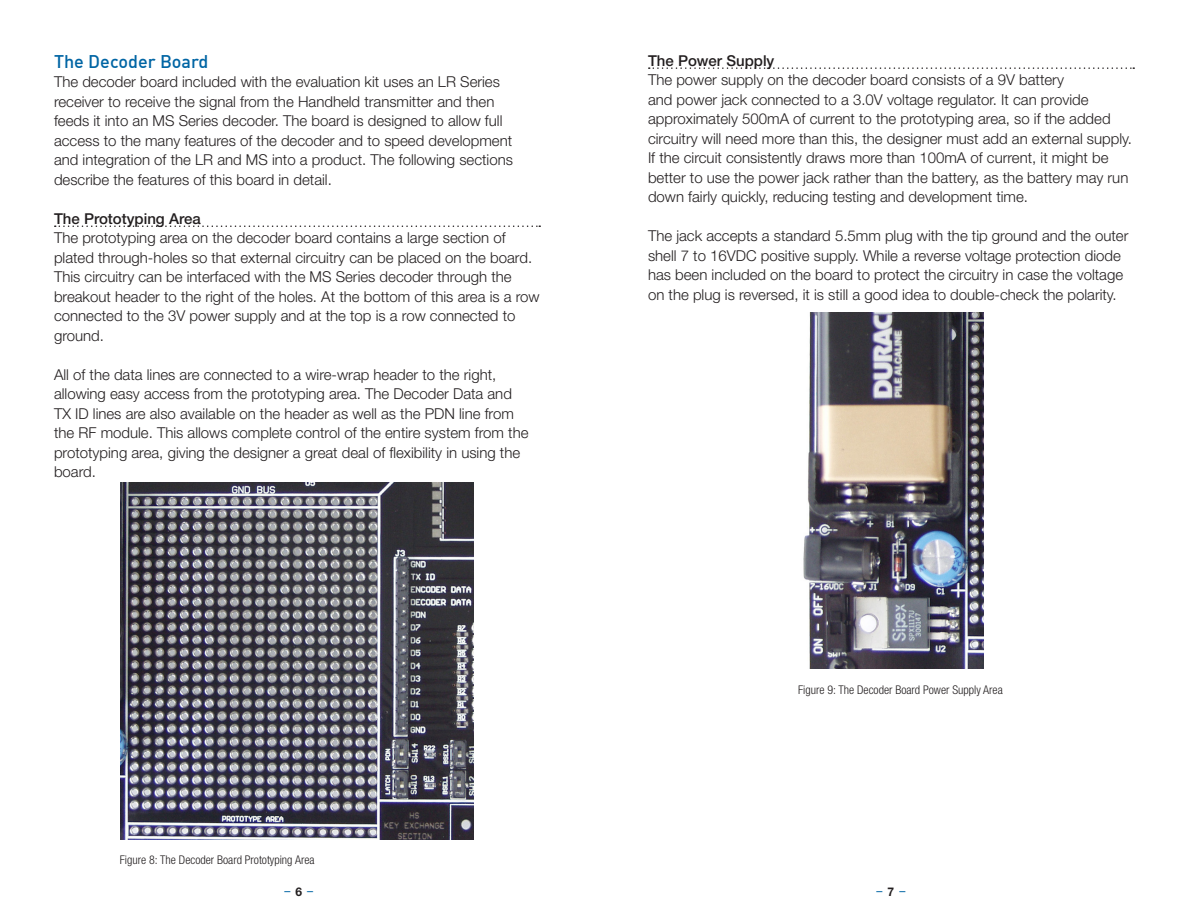
<style>
.page{position:relative;width:1188px;height:918px;background:#fff}
.page>*{position:absolute;margin:0;border:0;box-sizing:border-box;transform-origin:0 0}
.t1{font:500 18px "DIN Offc";color:#0065a4}
.t2{font:300 15px/19.5px "Helvetica Neue";color:#231f20}
.t3{font:500 15px "Helvetica Neue";color:#231f20}
.t4{font:300 condensed 12px "Helvetica Neue";color:#231f20}
.t5{font:12px "Helvetica Neue";color:#0065a4}
.s1{font-weight:700;color:#231f20}
</style>
<div class="page">
<svg style="left:649px;top:67px;width:485px;height:2px"></svg>
<img style="left:803px;top:312px;width:180px;height:357px">
<svg style="left:55px;top:225px;width:485px;height:2px"></svg>
<img style="left:121px;top:483px;width:352px;height:356px">
<p class="t1" style="left:54px;top:50px;width:156px">The Decoder Board</p>
<p class="t2" style="left:54px;top:72px;width:461px">The decoder board included with the evaluation kit uses an LR Series receiver to receive the signal from the Handheld transmitter and then feeds it into an MS Series decoder. The board is designed to allow full access to the many features of the decoder and to speed development and integration of the LR and MS into a product. The following sections describe the features of this board in detail.</p>
<p class="t3" style="left:54px;top:209px;width:148px">The Prototyping Area</p>
<p class="t2" style="left:54px;top:228px;width:487px">The prototyping area on the decoder board contains a large section of plated through-holes so that external circuitry can be placed on the board.<br>This circuitry can be interfaced with the MS Series decoder through the breakout header to the right of the holes. At the bottom of this area is a row connected to the 3V power supply and at the top is a row connected to ground.</p>
<p class="t2" style="left:54px;top:364px;width:476px">All of the data lines are connected to a wire-wrap header to the right, allowing easy access from the prototyping area. The Decoder Data and TX ID lines are also available on the header as well as the PDN line from the RF module. This allows complete control of the entire system from the prototyping area, giving the designer a great deal of flexibility in using the board.</p>
<p class="t4" style="left:120px;top:853px;width:196px">Figure 8: The Decoder Board Prototyping Area</p>
<p class="t3" style="left:648px;top:51px;width:128px">The Power Supply</p>
<p class="t2" style="left:648px;top:70px;width:485px">The power supply on the decoder board consists of a 9V battery<br>and power jack connected to a 3.0V voltage regulator. It can provide approximately 500mA of current to the prototyping area, so if the added circuitry will need more than this, the designer must add an external supply.<br>If the circuit consistently draws more than 100mA of current, it might be better to use the power jack rather than the battery, as the battery may run down fairly quickly, reducing testing and development time.</p>
<p class="t2" style="left:648px;top:226px;width:482px">The jack accepts a standard 5.5mm plug with the tip ground and the outer shell 7 to 16VDC positive supply. While a reverse voltage protection diode has been included on the board to protect the circuitry in case the voltage on the plug is reversed, it is still a good idea to double-check the polarity.</p>
<p class="t4" style="left:798px;top:683px;width:206px">Figure 9: The Decoder Board Power Supply Area</p>
<p class="t5" style="left:284px;top:884px;width:30px">– <span class="s1">6</span> –</p>
<p class="t5" style="left:877px;top:884px;width:30px">– <span class="s1">7</span> –</p>
</div>
